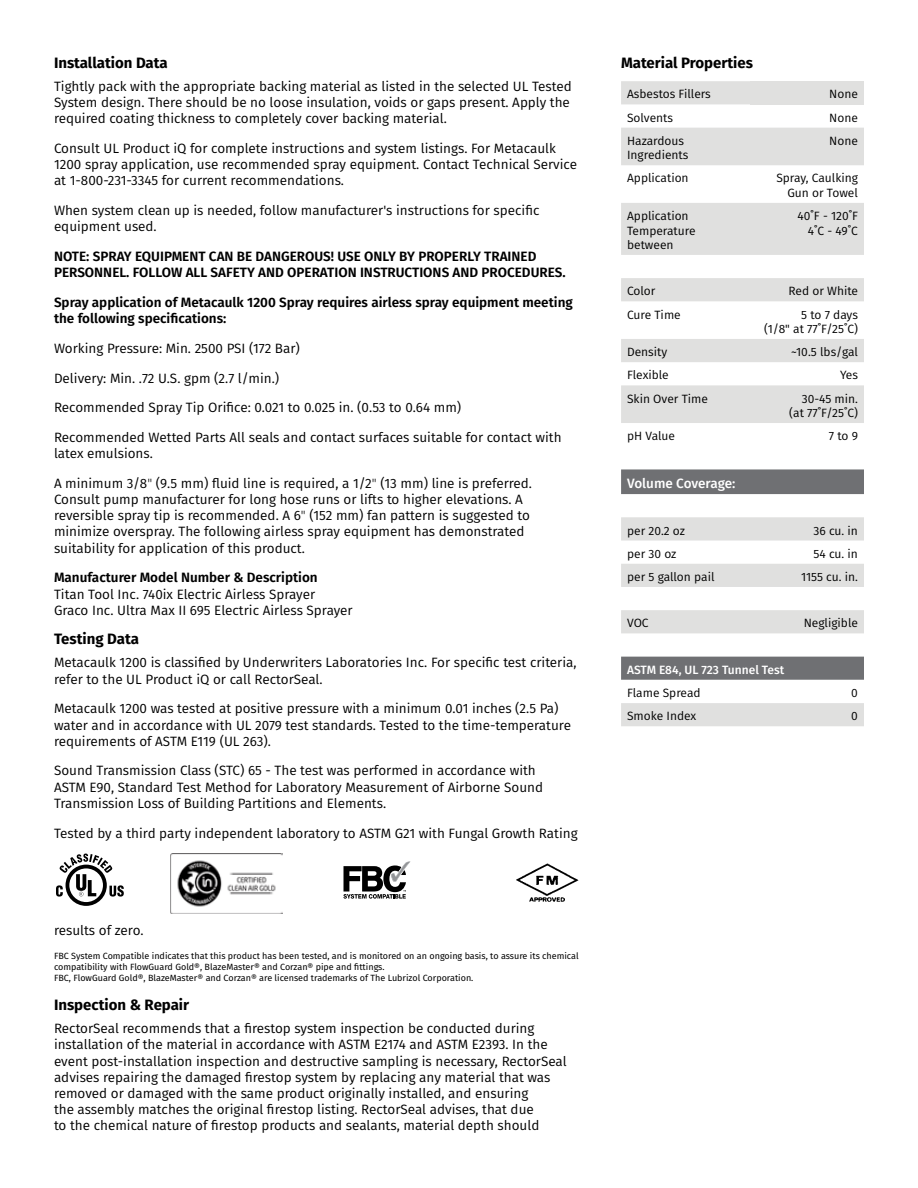
<style>
.page{position:relative;width:918px;height:1188px;background:#fff}
.page>*{position:absolute;margin:0;border:0;box-sizing:border-box;transform-origin:0 0}
.t1{font:700 15px "Fira Sans";color:#000}
.t2{font:13.5px/16.2px "Fira Sans";color:#000}
.t3{font:600 13.5px/16.2px "Fira Sans";color:#000}
.t4{font:500 13.5px "Fira Sans";letter-spacing:-.005em;color:#fff}
.t5{font:12px/14.4px "Fira Sans";color:#000;text-align:right}
.t6{font:500 12px "Fira Sans";color:#fff}
.t7{font:9px/10.8px "Fira Sans";color:#000}
.s1{font-weight:300}
</style>
<div class="page">
<img style="left:516px;top:863px;width:63px;height:39px">
<svg style="left:56px;top:854px;width:68px;height:52px"></svg>
<svg style="left:343px;top:861px;width:68px;height:38px"></svg>
<svg style="left:621px;top:81px;width:243px;height:645px;fill:#e0e0df"></svg>
<div style="left:751px;top:81px;width:113px;height:23px;background:#e0e0df"></div>
<svg style="left:621px;top:469px;width:243px;height:211px"></svg>
<svg style="left:621px;top:680px;width:243px;height:23px"></svg>
<img style="left:171px;top:854px;width:112px;height:60px">
<p class="t1" style="left:54px;top:50px;width:115px">Installation Data</p>
<p class="t2" style="left:54px;top:78px;width:519px">Tightly pack with the appropriate backing material as listed in the selected UL Tested<br>System design. There should be no loose insulation, voids or gaps present. Apply the required coating thickness to completely cover backing material.</p>
<p class="t2" style="left:54px;top:140px;width:525px">Consult UL Product iQ for complete instructions and system listings. For Metacaulk<br>1200 spray application, use recommended spray equipment. Contact Technical Service at 1-800-231-3345 for current recommendations.</p>
<p class="t2" style="left:54px;top:202px;width:487px">When system clean up is needed, follow manufacturer's instructions for specific equipment used.</p>
<p class="t3" style="left:54px;top:247px;width:513px">NOTE: SPRAY EQUIPMENT CAN BE DANGEROUS! USE ONLY BY PROPERLY TRAINED<br>PERSONNEL. FOLLOW ALL SAFETY AND OPERATION INSTRUCTIONS AND PROCEDURES.</p>
<p class="t3" style="left:54px;top:293px;width:520px">Spray application of Metacaulk 1200 Spray requires airless spray equipment meeting the following specifications:</p>
<p class="t2" style="left:54px;top:340px;width:248px">Working Pressure: Min. 2500 PSI (172 Bar)</p>
<p class="t2" style="left:54px;top:363px;width:509px;line-height:29.7px">Delivery: Min. .72 U.S. gpm (2.7 l/min.)<br>Recommended Spray Tip Orifice: 0.021 to 0.025 in. (0.53 to 0.64 mm)<br>Recommended Wetted Parts All seals and contact surfaces suitable for contact with</p>
<p class="t2" style="left:54px;top:445px;width:100px">latex emulsions.</p>
<p class="t2" style="left:54px;top:475px;width:480px">A minimum 3/8<span class="s1">"</span> (9.5 mm) fluid line is required, a 1/2<span class="s1">"</span> (13 mm) line is preferred.<br>Consult pump manufacturer for long hose runs or lifts to higher elevations. A reversible spray tip is recommended. A 6<span class="s1">"</span> (152 mm) fan pattern is suggested to minimize overspray. The following airless spray equipment has demonstrated suitability for application of this product.</p>
<p class="t3" style="left:54px;top:569px;width:265px">Manufacturer Model Number &amp; Description</p>
<p class="t2" style="left:54px;top:585px;width:300px">Titan Tool Inc. 740ix Electric Airless Sprayer<br>Graco Inc. Ultra Max II 695 Electric Airless Sprayer</p>
<p class="t1" style="left:54px;top:627px;width:86px">Testing Data</p>
<p class="t2" style="left:54px;top:654px;width:524px">Metacaulk 1200 is classified by Underwriters Laboratories Inc. For specific test criteria, refer to the UL Product iQ or call RectorSeal.</p>
<p class="t2" style="left:54px;top:700px;width:519px">Metacaulk 1200 was tested at positive pressure with a minimum 0.01 inches (2.5 Pa) water and in accordance with UL 2079 test standards. Tested to the time-temperature requirements of ASTM E119 (UL 263).</p>
<p class="t2" style="left:54px;top:762px;width:491px">Sound Transmission Class (STC) 65 - The test was performed in accordance with<br>ASTM E90, Standard Test Method for Laboratory Measurement of Airborne Sound<br>Transmission Loss of Building Partitions and Elements.</p>
<p class="t2" style="left:54px;top:824px;width:525px">Tested by a third party independent laboratory to ASTM G21 with Fungal Growth Rating</p>
<p class="t2" style="left:54px;top:922px;width:91px">results of zero.</p>
<p class="t7" style="left:54px;top:950px;width:526px">FBC System Compatible indicates that this product has been tested, and is monitored on an ongoing basis, to assure its chemical compatibility with FlowGuard Gold®, BlazeMaster® and Corzan® pipe and fittings.<br>FBC, FlowGuard Gold®, BlazeMaster® and Corzan® are licensed trademarks of The Lubrizol Corporation.</p>
<p class="t1" style="left:54px;top:992px;width:137px">Inspection &amp; Repair</p>
<p class="t2" style="left:54px;top:1020px;width:514px">RectorSeal recommends that a firestop system inspection be conducted during installation of the material in accordance with ASTM E2174 and ASTM E2393. In the event post-installation inspection and destructive sampling is necessary, RectorSeal advises repairing the damaged firestop system by replacing any material that was removed or damaged with the same product originally installed, and ensuring<br>the assembly matches the original firestop listing. RectorSeal advises, that due<br>to the chemical nature of firestop products and sealants, material depth should</p>
<p class="t1" style="left:621px;top:50px;width:133px">Material Properties</p>
<p class="t5" style="left:627px;top:87px;width:85px">Asbestos Fillers</p>
<p class="t5" style="left:829px;top:87px;width:30px">None</p>
<p class="t5" style="left:627px;top:110px;width:48px">Solvents</p>
<p class="t5" style="left:829px;top:110px;width:30px">None</p>
<p class="t5" style="left:627px;top:133px;width:63px;text-align:left">Hazardous<br>Ingredients</p>
<p class="t5" style="left:829px;top:133px;width:30px">None</p>
<p class="t5" style="left:627px;top:171px;width:63px">Application</p>
<p class="t5" style="left:776px;top:171px;width:83px">Spray, Caulking<br>Gun or Towel</p>
<p class="t5" style="left:627px;top:208px;width:70px;text-align:left">Application<br>Temperature between</p>
<p class="t5" style="left:798px;top:208px;width:62px">40˚F - 120˚F<br>4˚C - 49˚C</p>
<p class="t5" style="left:627px;top:284px;width:30px">Color</p>
<p class="t5" style="left:788px;top:284px;width:71px">Red or White</p>
<p class="t5" style="left:627px;top:307px;width:55px">Cure Time</p>
<p class="t5" style="left:764px;top:307px;width:95px">5 to 7 days<br>(1/8" at 77˚F/25˚C)</p>
<p class="t5" style="left:627px;top:345px;width:42px">Density</p>
<p class="t5" style="left:791px;top:345px;width:68px">~10.5 lbs/gal</p>
<p class="t5" style="left:627px;top:368px;width:43px">Flexible</p>
<p class="t5" style="left:840px;top:368px;width:19px">Yes</p>
<p class="t5" style="left:627px;top:391px;width:82px">Skin Over Time</p>
<p class="t5" style="left:789px;top:391px;width:70px">30-45 min. (at 77˚F/25˚C)</p>
<p class="t5" style="left:627px;top:429px;width:49px">pH Value</p>
<p class="t5" style="left:829px;top:429px;width:31px">7 to 9</p>
<p class="t4" style="left:627px;top:473px;width:110px">Volume Coverage:</p>
<p class="t5" style="left:627px;top:523px;width:59px">per 20.2 oz</p>
<p class="t5" style="left:814px;top:523px;width:46px">36 cu. in</p>
<p class="t5" style="left:627px;top:546px;width:51px">per 30 oz</p>
<p class="t5" style="left:814px;top:546px;width:46px">54 cu. in</p>
<p class="t5" style="left:627px;top:569px;width:89px">per 5 gallon pail</p>
<p class="t5" style="left:801px;top:569px;width:58px">1155 cu. in.</p>
<p class="t5" style="left:627px;top:616px;width:23px">VOC</p>
<p class="t5" style="left:804px;top:616px;width:56px">Negligible</p>
<p class="t6" style="left:627px;top:660px;width:159px">ASTM E84, UL 723 Tunnel Test</p>
<p class="t5" style="left:627px;top:685px;width:75px">Flame Spread</p>
<p class="t5" style="left:851px;top:685px;width:8px">0</p>
<p class="t5" style="left:627px;top:709px;width:71px">Smoke Index</p>
<p class="t5" style="left:851px;top:709px;width:8px">0</p>
</div>
